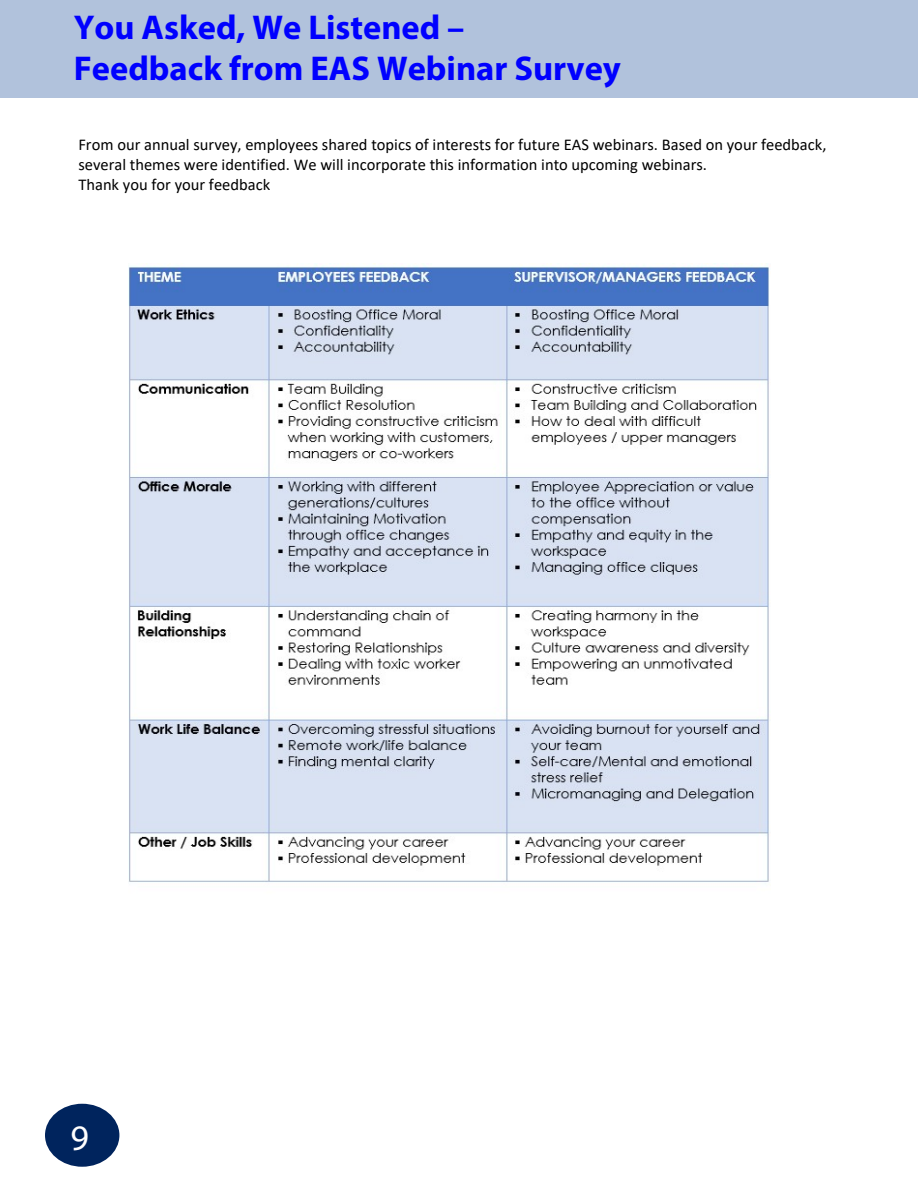
<style>
.page{position:relative;width:918px;height:1188px;background:#fff}
.page>*{position:absolute;margin:0;border:0;box-sizing:border-box;transform-origin:0 0}
.t1{font:36px "Myriad Pro";color:#fff}
.t2{font:700 34.5px/41.4px "Myriad Pro";color:#00f}
.t3{font:16.5px/19.8px "Calibri";color:#000}
</style>
<div class="page">
<img style="left:129px;top:263px;width:640px;height:619px">
<div style="left:0;top:0;width:918px;height:98px;background:#b1c2dc"></div>
<div style="left:45px;top:1104px;width:74px;height:63px;background:#00245d;border-radius:50%"></div>
<h2 class="t2" style="left:74px;top:6px;width:549px">You Asked, We Listened –<br>Feedback from EAS Webinar Survey</h2>
<p class="t3" style="left:78px;top:134px;width:750px">From our annual survey, employees shared topics of interests for future EAS webinars. Based on your feedback, several themes were identified. We will incorporate this information into upcoming webinars.<br>Thank you for your feedback</p>
<h1 class="t1" style="left:70px;top:1115px;width:20px">9</h1>
</div>
